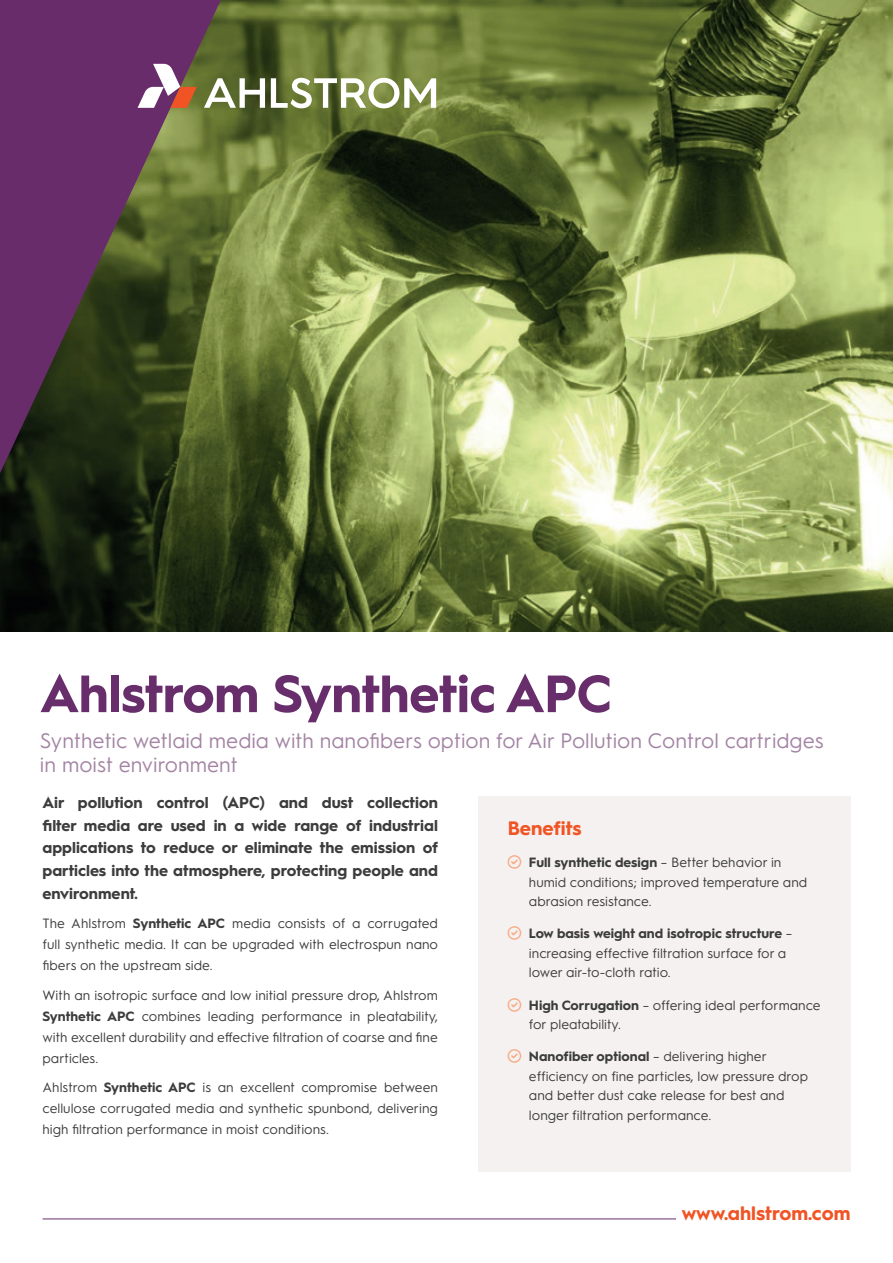
<style>
.page{position:relative;width:893px;height:1263px;background:#fff}
.page>*{position:absolute;margin:0;border:0;box-sizing:border-box;transform-origin:0 0}
.t1{font:700 52.5px "Hurme Geometric Sans 1";letter-spacing:-.01em;color:#682e6c}
.t2{font:21px/24px "Hurme Geometric Sans 1";color:#a384a4}
.t3{font:700 19.5px "Hurme Geometric Sans 1";color:#f15424}
.t4{font:700 15.75px/22.5px "Hurme Geometric Sans 1";color:#3c3c3c;text-align:justify}
.t5{font:13.5px/19.5px "Hurme Geometric Sans 1";color:#3c3c3c}
.s1{font-weight:700}
</style>
<div class="page">
<img style="left:0;top:0;width:893px;height:631px">
<div style="left:478px;top:796px;width:372px;height:375px;background:#f4f1f0"></div>
<hr style="left:43px;top:1218px;width:633px;height:1px;background:#682e6c">
<svg style="left:0;top:0;width:221px;height:473px;background:#553e46"></svg>
<svg style="left:138px;top:64px;width:59px;height:44px"></svg>
<svg style="left:204px;top:78px;width:61px;height:30px"></svg>
<svg style="left:271px;top:78px;width:165px;height:30px"></svg>
<h1 class="t1" style="left:40px;top:657px;width:574px">Ahlstrom Synthetic APC</h1>
<h2 class="t2" style="left:40px;top:727px;width:785px">Synthetic wetlaid media with nanofibers option for Air Pollution Control cartridges in moist environment</h2>
<p class="t4" style="left:43px;top:791px;width:397px">Air pollution control (APC) and dust collection filter media are used in a wide range of industrial applications to reduce or eliminate the emission of particles into the atmosphere, protecting people and environment.</p>
<p class="t5" style="left:43px;top:912px;width:397px;line-height:21px;text-align:justify">The Ahlstrom <span class="s1">Synthetic APC</span> media consists of a corrugated full synthetic media. It can be upgraded with electrospun nano fibers on the upstream side.</p>
<p class="t5" style="left:43px;top:983px;width:397px;line-height:21px;text-align:justify">With an isotropic surface and low initial pressure drop, Ahlstrom <span class="s1">Synthetic APC</span> combines leading performance in pleatability, with excellent durability and effective filtration of coarse and fine particles.</p>
<p class="t5" style="left:43px;top:1076px;width:397px;line-height:21px;text-align:justify">Ahlstrom <span class="s1">Synthetic APC</span> is an excellent compromise between cellulose corrugated media and synthetic spunbond, delivering high filtration performance in moist conditions.</p>
<h3 class="t3" style="left:508px;top:814px;width:75px">Benefits</h3>
<p class="t5" style="left:529px;top:852px;width:280px"><span class="s1">Full synthetic design</span> – Better behavior in humid conditions; improved temperature and abrasion resistance.</p>
<p class="t5" style="left:529px;top:923px;width:265px"><span class="s1">Low basis weight and isotropic structure</span> – increasing effective filtration surface for a lower air-to-cloth ratio.</p>
<p class="t5" style="left:529px;top:994px;width:293px"><span class="s1">High Corrugation</span> – offering ideal performance for pleatability.</p>
<p class="t5" style="left:529px;top:1046px;width:281px"><span class="s1">Nanofiber optional</span> – delivering higher efficiency on fine particles, low pressure drop and better dust cake release for best and longer filtration performance.</p>
<h3 class="t3" style="left:682px;top:1199px;width:170px">www.ahlstrom.com</h3>
</div>
